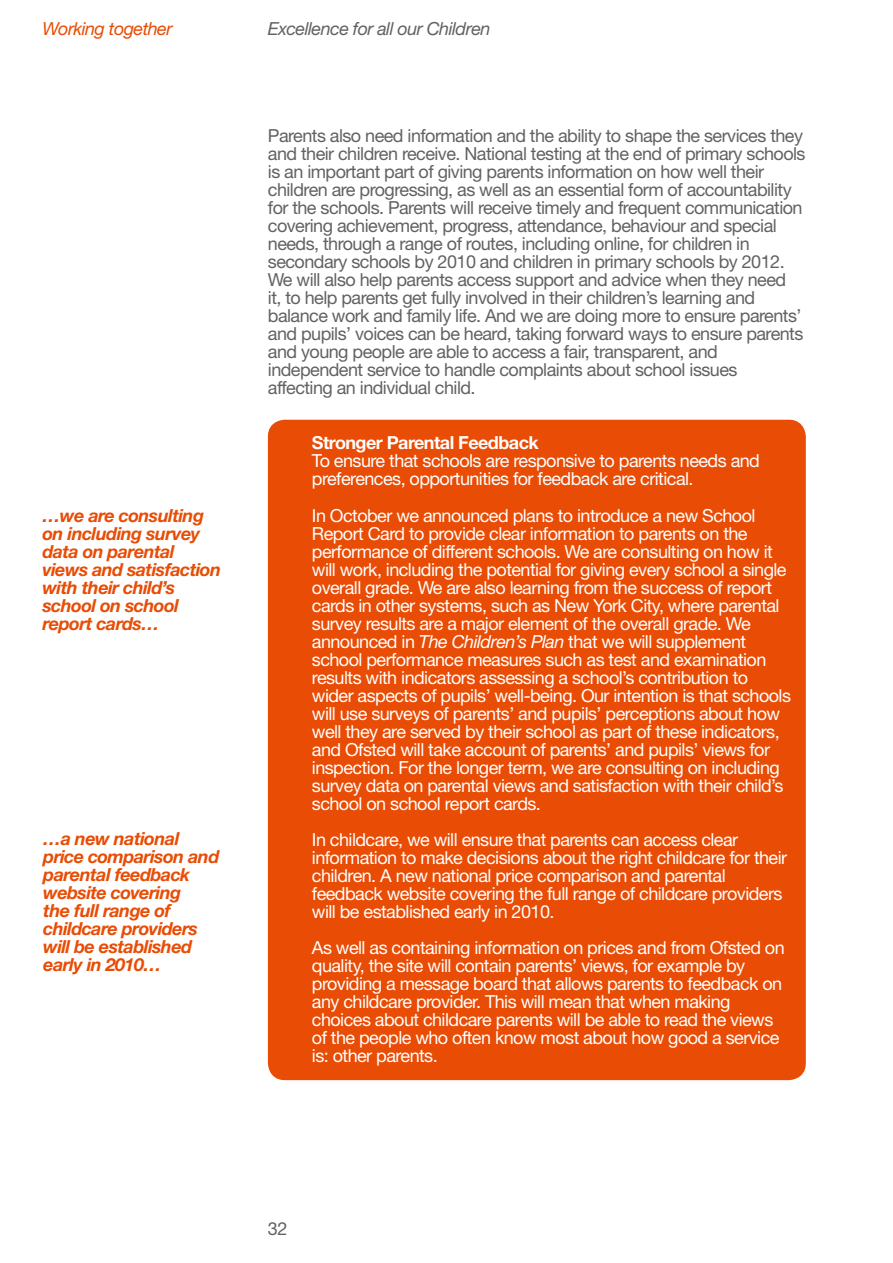
<style>
.page{position:relative;width:893px;height:1263px;background:#fff}
.page>*{position:absolute;margin:0;border:0;box-sizing:border-box;transform-origin:0 0}
.t1{font:18px/18px "Helvetica Neue";letter-spacing:-.03em;color:#fff}
.t2{font:18px/18px "Helvetica Neue";letter-spacing:-.03em;color:#636262}
.t3{font:italic 700 18px/18px "Helvetica Neue";letter-spacing:-.03em;color:#e84c05}
.t4{font:italic 18px "Helvetica Neue";letter-spacing:-.03em;color:#636262}
.t5{font:700 18px "Helvetica Neue";letter-spacing:-.03em;color:#fff}
.t6{font:italic 18px "Helvetica Neue";letter-spacing:-.03em;color:#e84c05}
.s1{font-style:italic}
</style>
<div class="page">
<div style="left:268px;top:420px;width:538px;height:660px;background:#e84c05;border-radius:17px"></div>
<p class="t6" style="left:43px;top:18px;width:131px">Working together</p>
<p class="t4" style="left:268px;top:18px;width:224px">Excellence for all our Children</p>
<p class="t3" style="left:43px;top:506px;width:180px">…we are consulting on including survey data on parental views and satisfaction with their child’s school on school report cards…</p>
<p class="t3" style="left:43px;top:830px;width:178px">…a new national price comparison and parental feedback website covering<br>the full range of childcare providers will be established early in 2010…</p>
<p class="t2" style="left:268px;top:126px;width:539px">Parents also need information and the ability to shape the services they and their children receive. National testing at the end of primary schools is an important part of giving parents information on how well their children are progressing, as well as an essential form of accountability for the schools. Parents will receive timely and frequent communication covering achievement, progress, attendance, behaviour and special needs, through a range of routes, including online, for children in secondary schools by 2010 and children in primary schools by 2012.<br>We will also help parents access support and advice when they need<br>it, to help parents get fully involved in their children’s learning and balance work and family life. And we are doing more to ensure parents’ and pupils’ voices can be heard, taking forward ways to ensure parents and young people are able to access a fair, transparent, and independent service to handle complaints about school issues affecting an individual child.</p>
<p class="t5" style="left:312px;top:432px;width:228px">Stronger Parental Feedback</p>
<p class="t1" style="left:312px;top:452px;width:450px">To ensure that schools are responsive to parents needs and preferences, opportunities for feedback are critical.</p>
<p class="t1" style="left:312px;top:506px;width:481px">In October we announced plans to introduce a new School Report Card to provide clear information to parents on the performance of different schools. We are consulting on how it will work, including the potential for giving every school a single overall grade. We are also learning from the success of report cards in other systems, such as New York City, where parental survey results are a major element of the overall grade. We announced in <span class="s1">The Children’s Plan</span> that we will supplement school performance measures such as test and examination results with indicators assessing a school’s contribution to wider aspects of pupils’ well-being. Our intention is that schools will use surveys of parents’ and pupils’ perceptions about how well they are served by their school as part of these indicators, and Ofsted will take account of parents’ and pupils’ views for inspection. For the longer term, we are consulting on including survey data on parental views and satisfaction with their child’s school on school report cards.</p>
<p class="t1" style="left:312px;top:830px;width:477px">In childcare, we will ensure that parents can access clear information to make decisions about the right childcare for their children. A new national price comparison and parental feedback website covering the full range of childcare providers will be established early in 2010.</p>
<p class="t1" style="left:312px;top:938px;width:474px">As well as containing information on prices and from Ofsted on quality, the site will contain parents’ views, for example by providing a message board that allows parents to feedback on any childcare provider. This will mean that when making choices about childcare parents will be able to read the views of the people who often know most about how good a service is: other parents.</p>
<p class="t2" style="left:268px;top:1219px;width:21px">32</p>
</div>
